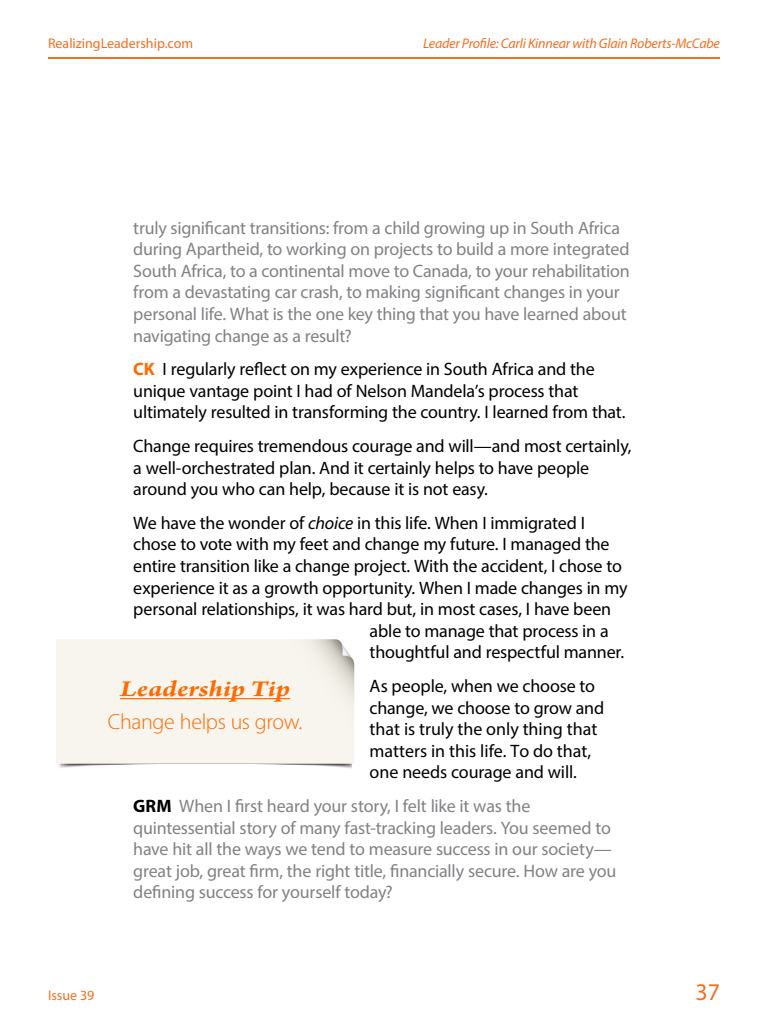
<style>
.page{position:relative;width:768px;height:1024px;background:#fff}
.page>*{position:absolute;margin:0;border:0;box-sizing:border-box;transform-origin:0 0}
.t1{font:italic 700 24px "Arno Pro";letter-spacing:.005em;color:#ff6a00;scale:1.2 1}
.t2{font:24px "Myriad Pro";color:#f36e21}
.t3{font:300 22px "Myriad Pro";letter-spacing:-.02em;color:#ff6a00}
.t4{font:18px/21.6px "Myriad Pro";letter-spacing:-.01em;color:#000}
.t5{font:18px/21.6px "Myriad Pro";letter-spacing:-.01em;color:#808285}
.t6{font:italic 14px "Myriad Pro";letter-spacing:-.015em;color:#f36e21}
.t7{font:14px "Myriad Pro";color:#f36e21}
.s1{font-weight:700;color:#ff6a00}
.s2{font-style:italic}
.s3{font-weight:700;color:#000}
</style>
<div class="page">
<hr style="left:48px;top:57px;width:672px;height:2px;background:#f36e21">
<svg style="left:58px;top:764px;width:294px;height:4px"></svg>
<div style="left:56px;top:639px;width:298px;height:125px;background:#f7f5ed"></div>
<hr style="left:120px;top:698px;width:170px;height:1px;background:#ff6a00">
<p class="t7" style="left:48px;top:35px;width:147px">RealizingLeadership.com</p>
<p class="t6" style="left:423px;top:35px;width:298px">Leader Profile: Carli Kinnear with Glain Roberts-McCabe</p>
<p class="t5" style="left:133px;top:216px;width:498px">truly significant transitions: from a child growing up in South Africa during Apartheid, to working on projects to build a more integrated South Africa, to a continental move to Canada, to your rehabilitation from a devastating car crash, to making significant changes in your personal life. What is the one key thing that you have learned about navigating change as a result?</p>
<p class="t4" style="left:133px;top:358px;width:494px"><span class="s1">CK</span> I regularly reflect on my experience in South Africa and the unique vantage point I had of Nelson Mandela’s process that ultimately resulted in transforming the country. I learned from that.</p>
<p class="t4" style="left:133px;top:435px;width:500px">Change requires tremendous courage and will—and most certainly, a well-orchestrated plan. And it certainly helps to have people around you who can help, because it is not easy.</p>
<p class="t4" style="left:133px;top:512px;width:453px">We have the wonder of <span class="s2">choice</span> in this life. When I immigrated I</p>
<p class="t4" style="left:133px;top:533px;width:478px">chose to vote with my feet and change my future. I managed the</p>
<p class="t4" style="left:133px;top:555px;width:490px">entire transition like a change project. With the accident, I chose to</p>
<p class="t4" style="left:133px;top:576px;width:496px">experience it as a growth opportunity. When I made changes in my</p>
<p class="t4" style="left:133px;top:598px;width:479px">personal relationships, it was hard but, in most cases, I have been</p>
<p class="t4" style="left:370px;top:620px;width:241px">able to manage that process in a</p>
<p class="t4" style="left:370px;top:641px;width:256px">thoughtful and respectful manner.</p>
<p class="t4" style="left:370px;top:675px;width:236px">As people, when we choose to change, we choose to grow and that is truly the only thing that matters in this life. To do that, one needs courage and will.</p>
<p class="t5" style="left:133px;top:795px;width:485px"><span class="s3">GRM</span> When I first heard your story, I felt like it was the quintessential story of many fast-tracking leaders. You seemed to have hit all the ways we tend to measure success in our society— great job, great firm, the right title, financially secure. How are you defining success for yourself today?</p>
<h1 class="t1" style="left:120px;top:675px;width:143px">Leadership Tip</h1>
<p class="t3" style="left:108px;top:710px;width:196px">Change helps us grow.</p>
<p class="t7" style="left:48px;top:986px;width:48px">Issue 39</p>
<h1 class="t2" style="left:695px;top:977px;width:26px">37</h1>
</div>
